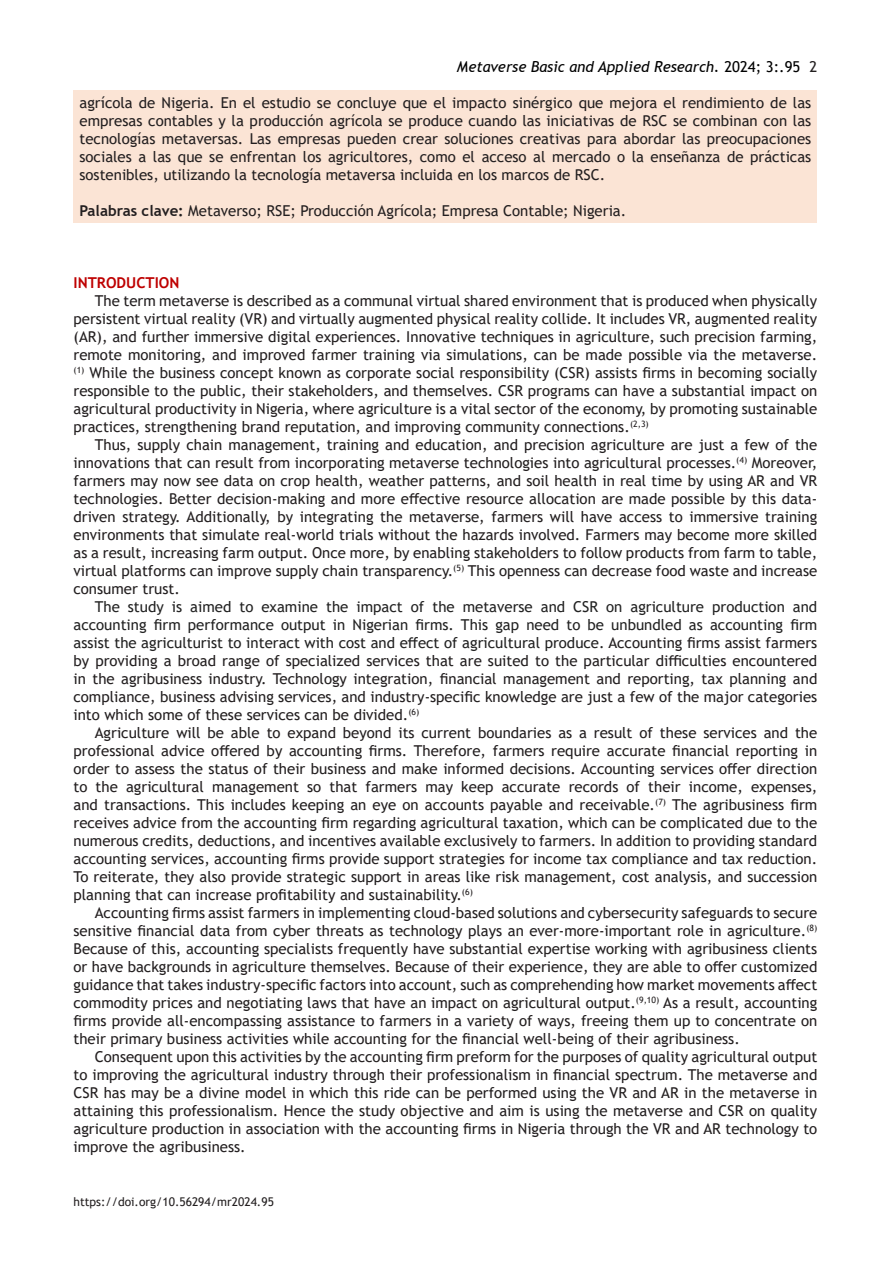
<style>
.page{position:relative;width:893px;height:1263px;background:#fff}
.page>*{position:absolute;margin:0;border:0;box-sizing:border-box;transform-origin:0 0}
.t1{font:15px/18px "Trebuchet MS";color:#231f20;text-align:justify}
.t2{font:italic 15px "Trebuchet MS";color:#000}
.t3{font:700 15px "Trebuchet MS";color:#be0000}
.t4{font:12px "Trebuchet MS";color:#231f20}
.s1{font-style:normal}
.s2{font-style:normal;color:#231f20}
.s3{font-weight:700}
.s4{color:#222}
</style>
<div class="page">
<div style="left:74px;top:90px;width:743px;height:132px;background:#fbe4d5"></div>
<p class="t2" style="left:457px;top:58px;width:362px">Metaverse Basic and Applied Research. <span class="s1">2024; 3:.95</span> <span class="s2">2</span></p>
<p class="t1" style="left:80px;top:94px;width:733px">agrícola de Nigeria. En el estudio se concluye que el impacto sinérgico que mejora el rendimiento de las empresas contables y la producción agrícola se produce cuando las iniciativas de RSC se combinan con las tecnologías metaversas. Las empresas pueden crear soluciones creativas para abordar las preocupaciones sociales a las que se enfrentan los agricultores, como el acceso al mercado o la enseñanza de prácticas sostenibles, utilizando la tecnología metaversa incluida en los marcos de RSC.</p>
<p class="t1" style="left:80px;top:202px;width:548px"><span class="s3">Palabras clave:</span> Metaverso; RSE; Producción Agrícola; Empresa Contable; Nigeria.</p>
<p class="t3" style="left:74px;top:273px;width:107px">INTRODUCTION</p>
<p class="t1" style="left:74px;top:292px;width:745px;text-indent:21px">The term metaverse is described as a communal virtual shared environment that is produced when physically persistent virtual reality (VR) and virtually augmented physical reality collide. It includes VR, augmented reality (AR), and further immersive digital experiences. Innovative techniques in agriculture, such precision farming, remote monitoring, and improved farmer training via simulations, can be made possible via the metaverse. <sup>(1)</sup> While the business concept known as corporate social responsibility (CSR) assists firms in becoming socially responsible to the public, their stakeholders, and themselves. CSR programs can have a substantial impact on agricultural productivity in Nigeria, where agriculture is a vital sector of the economy, by promoting sustainable practices, strengthening brand reputation, and improving community connections.<sup>(2,3)</sup></p>
<p class="t1" style="left:74px;top:436px;width:745px;text-indent:21px">Thus, supply chain management, training and education, and precision agriculture are just a few of the innovations that can result from incorporating metaverse technologies into agricultural processes.<sup>(4)</sup> Moreover, farmers may now see data on crop health, weather patterns, and soil health in real time by using AR and VR technologies. Better decision-making and more effective resource allocation are made possible by this data&shy;driven strategy. Additionally, by integrating the metaverse, farmers will have access to immersive training environments that simulate real-world trials without the hazards involved. Farmers may become more skilled as a result, increasing farm output. Once more, by enabling stakeholders to follow products from farm to table, virtual platforms can improve supply chain transparency.<sup>(5)</sup> This openness can decrease food waste and increase consumer trust.</p>
<p class="t1" style="left:74px;top:598px;width:745px;text-indent:21px"><span class="s4">The study is aimed to examine the impact of the metaverse and CSR on agriculture production and accounting firm performance output in Nigerian firms. This gap need to be unbundled as accounting firm assist the agriculturist to interact with cost and effect of agricultural produce.</span> Accounting firms assist farmers by providing a broad range of specialized services that are suited to the particular difficulties encountered in the agribusiness industry. Technology integration, financial management and reporting, tax planning and compliance, business advising services, and industry-specific knowledge are just a few of the major categories into which some of these services can be divided.<sup>(6)</sup></p>
<p class="t1" style="left:74px;top:724px;width:745px;text-indent:21px">Agriculture will be able to expand beyond its current boundaries as a result of these services and the professional advice offered by accounting firms. Therefore, farmers require accurate financial reporting in order to assess the status of their business and make informed decisions. Accounting services offer direction to the agricultural management so that farmers may keep accurate records of their income, expenses, and transactions. This includes keeping an eye on accounts payable and receivable.<sup>(7)</sup> The agribusiness firm receives advice from the accounting firm regarding agricultural taxation, which can be complicated due to the numerous credits, deductions, and incentives available exclusively to farmers. In addition to providing standard accounting services, accounting firms provide support strategies for income tax compliance and tax reduction.<br>To reiterate, they also provide strategic support in areas like risk management, cost analysis, and succession planning that can increase profitability and sustainability.<sup>(6)</sup></p>
<p class="t1" style="left:74px;top:904px;width:745px;text-indent:21px">Accounting firms assist farmers in implementing cloud-based solutions and cybersecurity safeguards to secure sensitive financial data from cyber threats as technology plays an ever-more-important role in agriculture.<sup>(8)<br></sup>Because of this, accounting specialists frequently have substantial expertise working with agribusiness clients or have backgrounds in agriculture themselves. Because of their experience, they are able to offer customized guidance that takes industry-specific factors into account, such as comprehending how market movements affect commodity prices and negotiating laws that have an impact on agricultural output.<sup>(9,10)</sup> As a result, accounting firms provide all-encompassing assistance to farmers in a variety of ways, freeing them up to concentrate on their primary business activities while accounting for the financial well-being of their agribusiness.</p>
<p class="t1" style="left:74px;top:1048px;width:745px;text-indent:21px">Consequent upon this activities by the accounting firm preform for the purposes of quality agricultural output to improving the agricultural industry through their professionalism in financial spectrum. The metaverse and CSR has may be a divine model in which this ride can be performed using the VR and AR in the metaverse in attaining this professionalism. Hence the study objective and aim is using the metaverse and CSR on quality agriculture production in association with the accounting firms in Nigeria through the VR and AR technology to improve the agribusiness.</p>
<p class="t4" style="left:74px;top:1194px;width:202px">https://doi.org/10.56294/mr2024.95</p>
</div>
